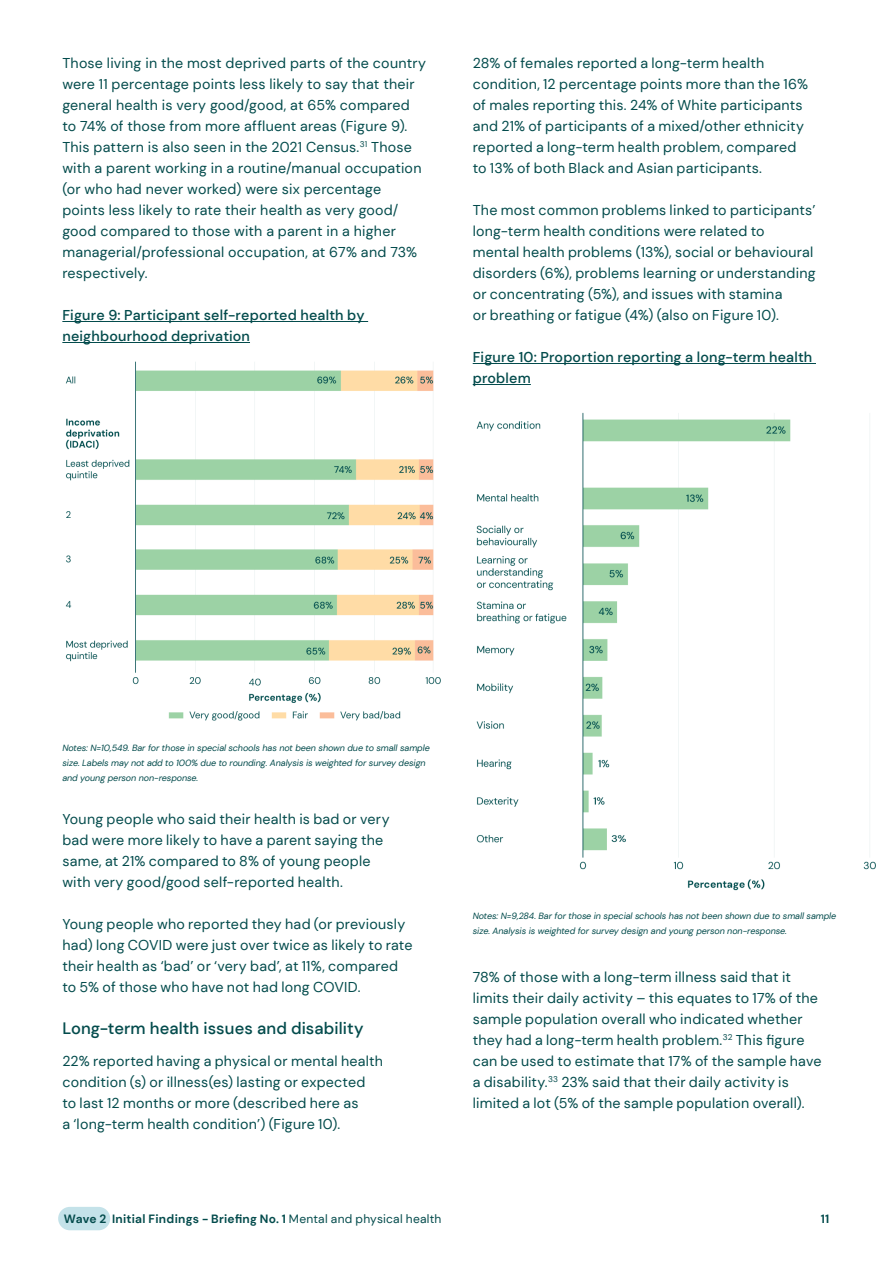
<style>
.page{position:relative;width:893px;height:1263px;background:#fff}
.page>*{position:absolute;margin:0;border:0;box-sizing:border-box;transform-origin:0 0}
.H5_-_Section_subtitl{font:500 16.5px "DM Sans";letter-spacing:.005em;color:#034b4c}
.Body{font:14.25px/21px "DM Sans";letter-spacing:.015em;color:#034b4c}
.Figure_Heading{font:14.25px/21px "DM Sans";letter-spacing:.015em;color:#034b4c}
.Figure_Heading-2{font:500 14.25px/21px "DM Sans";letter-spacing:.015em;color:#034b4c}
.t1{font:700 12px "DM Sans";letter-spacing:.02em;color:#034b4c}
.Captions{font:italic 9px/15px "DM Sans";letter-spacing:-.01em;color:#034b4c}
.s1{font-weight:400}
</style>
<div class="page">
<div style="left:58px;top:1207px;width:52px;height:23px;background:#c4e2e9;border-radius:12px"></div>
<hr style="left:62px;top:321px;width:306px;height:1px;background:#034b4c">
<hr style="left:62px;top:342px;width:188px;height:1px;background:#034b4c">
<img style="left:65px;top:361px;width:376px;height:360px">
<hr style="left:473px;top:363px;width:343px;height:1px;background:#034b4c">
<hr style="left:473px;top:384px;width:58px;height:1px;background:#034b4c">
<img style="left:476px;top:412px;width:400px;height:479px">
<p class="Figure_Heading" style="left:62px;top:53px;width:365px">Those living in the most deprived parts of the country were 11 percentage points less likely to say that their general health is very good/good, at 65% compared to 74% of those from more affluent areas (Figure 9).<br>This pattern is also seen in the 2021 Census.<sup>31</sup> Those with a parent working in a routine/manual occupation (or who had never worked) were six percentage points less likely to rate their health as very good/ good compared to those with a parent in a higher managerial/professional occupation, at 67% and 73% respectively.</p>
<p class="Figure_Heading-2" style="left:62px;top:304px;width:304px">Figure 9: Participant self-reported health by neighbourhood deprivation</p>
<p class="Body" style="left:473px;top:53px;width:337px">28% of females reported a long-term health condition, 12 percentage points more than the 16% of males reporting this. 24% of White participants and 21% of participants of a mixed/other ethnicity reported a long-term health problem, compared to 13% of both Black and Asian participants.</p>
<p class="Body" style="left:473px;top:200px;width:344px">The most common problems linked to participants’ long-term health conditions were related to<br>mental health problems (13%), social or behavioural disorders (6%), problems learning or understanding or concentrating (5%), and issues with stamina<br>or breathing or fatigue (4%) (also on Figure 10).</p>
<p class="Figure_Heading-2" style="left:473px;top:346px;width:341px">Figure 10: Proportion reporting a long-term health problem</p>
<p class="Captions" style="left:62px;top:740px;width:369px">Notes: N=10,549. Bar for those in special schools has not been shown due to small sample size. Labels may not add to 100% due to rounding. Analysis is weighted for survey design and young person non-response.</p>
<p class="Body" style="left:62px;top:809px;width:329px">Young people who said their health is bad or very bad were more likely to have a parent saying the same, at 21% compared to 8% of young people with very good/good self-reported health.</p>
<p class="Body" style="left:62px;top:914px;width:352px">Young people who reported they had (or previously had) long COVID were just over twice as likely to rate their health as ‘bad’ or ‘very bad’, at 11%, compared to 5% of those who have not had long COVID.</p>
<p class="H5_-_Section_subtitl" style="left:62px;top:1018px;width:303px">Long-term health issues and disability</p>
<p class="Body" style="left:62px;top:1050px;width:322px">22% reported having a physical or mental health condition (s) or illness(es) lasting or expected<br>to last 12 months or more (described here as<br>a ‘long-term health condition’) (Figure 10).</p>
<p class="Captions" style="left:473px;top:908px;width:365px">Notes: N=9,284. Bar for those in special schools has not been shown due to small sample size. Analysis is weighted for survey design and young person non-response.</p>
<p class="Body" style="left:473px;top:966px;width:350px">78% of those with a long-term illness said that it limits their daily activity – this equates to 17% of the sample population overall who indicated whether they had a long-term health problem.<sup>32</sup> This figure can be used to estimate that 17% of the sample have a disability.<sup>33</sup> 23% said that their daily activity is limited a lot (5% of the sample population overall).</p>
<p class="t1" style="left:64px;top:1211px;width:379px">Wave 2 Initial Findings - Briefing No. 1 <span class="s1">Mental and physical health</span></p>
<p class="t1" style="left:821px;top:1212px;width:10px">11</p>
</div>
